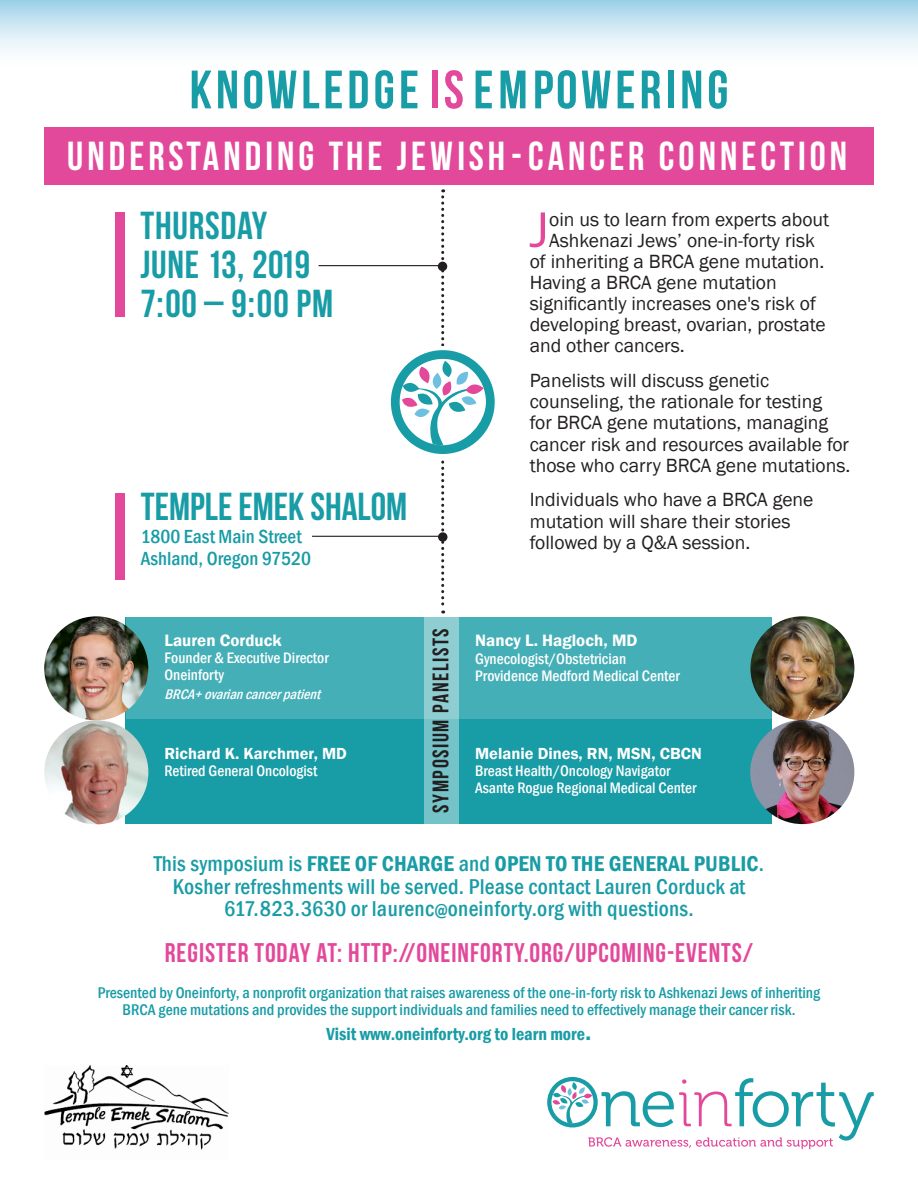
<style>
.page{position:relative;width:918px;height:1188px;background:#fff}
.page>*{position:absolute;margin:0;border:0;box-sizing:border-box;transform-origin:0 0}
.t1{font:54px "Bebas Neue";letter-spacing:.075em;color:#189ca6}
.t2{font:51.45px "Franklin Gothic";color:#e3499a}
.t3{font:40.5px "Bebas Neue";letter-spacing:.1em;color:#fff}
.t4{font:39px "Bebas Neue";color:#189ca6}
.t5{font:39px "Bebas Neue";letter-spacing:.02em;color:#189ca6}
.t6{font:27px "Bebas Neue";letter-spacing:.035em;color:#e3499a}
.t7{font:22.5px "Bebas Neue";letter-spacing:.07em;color:#231f20}
.t8{font:500 condensed 22.05px "Franklin Gothic";letter-spacing:.01em;color:#189ca6}
.t9{font:600 condensed 22.05px "Franklin Gothic";letter-spacing:.01em;color:#189ca6}
.t10{font:19.65px/21.1px "Franklin Gothic";color:#231f20}
.t11{font:500 condensed 19.5px "Franklin Gothic";color:#189ca6}
.t12{font:600 condensed 18px "Franklin Gothic";color:#189ca6}
.t13{font:600 16.95px "Franklin Gothic";color:#fff}
.t14{font:600 16.5px "Franklin Gothic";color:#fff}
.t15{font:500 condensed 15.9px "Franklin Gothic";color:#189ca6}
.t16{font:500 condensed 15.6px "Franklin Gothic";color:#fff}
.t17{font:italic 500 condensed 14.25px "Franklin Gothic";color:#fff}
.s1{color:#e3499a}
.s2{font-weight:500}
.s3{font-size:20.55px}
.s4{font-size:24.9px}
</style>
<div class="page">
<div style="left:125px;top:617px;width:647px;height:207px;background:#189ca6"></div>
<div style="left:126px;top:617px;width:646px;height:102px;background:#45afb7"></div>
<div style="left:44px;top:127px;width:830px;height:58px;background:#e3499a"></div>
<hr style="left:319px;top:265px;width:125px;height:1px;background:#231f20">
<hr style="left:312px;top:536px;width:132px;height:1px;background:#231f20">
<svg style="left:547px;top:1077px;width:327px;height:72px"></svg>
<svg style="left:391px;top:189px;width:104px;height:425px"></svg>
<div style="left:115px;top:212px;width:9px;height:105px;background:#e3499a"></div>
<div style="left:115px;top:493px;width:10px;height:87px;background:#e3499a"></div>
<div style="left:0;top:0;width:918px;height:70px;background:linear-gradient(to bottom,#a5d4ea,#fff)"></div>
<img style="left:750px;top:616px;width:104px;height:104px;border-radius:52px">
<img style="left:44px;top:616px;width:104px;height:104px;border-radius:52px">
<div style="left:424px;top:617px;width:34px;height:207px;background:linear-gradient(to right,#80c8ce,#80c8ce)"></div>
<img style="left:44px;top:720px;width:104px;height:104px;border-radius:52px">
<img style="left:750px;top:720px;width:104px;height:104px;border-radius:52px">
<img style="left:44px;top:1066px;width:185px;height:84px">
<p class="t1" style="left:190px;top:60px;width:540px">KNOWLEDGE <span class="s1">IS</span> EMPOWERING</p>
<p class="t3" style="left:67px;top:134px;width:781px">UNDERSTANDING THE JEWISH-CANCER CONNECTION</p>
<p class="t5" style="left:140px;top:205px;width:129px">THURSDAY</p>
<p class="t4" style="left:140px;top:244px;width:171px">JUNE 13, 2019</p>
<p class="t4" style="left:140px;top:283px;width:194px">7:00 – 9:00 PM</p>
<p class="t4" style="left:141px;top:485px;width:268px">TEMPLE EMEK SHALOM</p>
<p class="t11" style="left:141px;top:523px;width:162px">1800 East Main Street</p>
<p class="t11" style="left:141px;top:546px;width:172px">Ashland, Oregon 97520</p>
<p class="t13" style="left:165px;top:630px;width:119px">Lauren Corduck</p>
<p class="t16" style="left:165px;top:647px;width:166px">Founder &amp; Executive Director</p>
<p class="t16" style="left:165px;top:664px;width:61px">Oneinforty</p>
<p class="t17" style="left:165px;top:685px;width:162px">BRCA+ovariancancerpatient</p>
<p class="t14" style="left:164px;top:743px;width:184px">Richard K. Karchmer, MD</p>
<p class="t16" style="left:164px;top:761px;width:155px">Retired General Oncologist</p>
<p class="t2" style="left:530px;top:198px;width:21px">J</p>
<p class="t10" style="left:549px;top:209px;width:282px">oin us to learn from experts about</p>
<p class="t10" style="left:549px;top:230px;width:267px">Ashkenazi Jews’ one-in-forty risk</p>
<p class="t10" style="left:530px;top:251px;width:296px">of inheriting a BRCA gene mutation.</p>
<p class="t10" style="left:530px;top:272px;width:249px">Having a BRCA gene mutation</p>
<p class="t10" style="left:530px;top:293px;width:288px">significantly increases one's risk of</p>
<p class="t10" style="left:530px;top:315px;width:297px">developing breast, ovarian, prostate</p>
<p class="t10" style="left:530px;top:336px;width:157px">and other cancers.</p>
<p class="t10" style="left:530px;top:370px;width:322px">Panelists will discuss genetic counseling, the rationale for testing<br>for BRCA gene mutations, managing cancer risk and resources available for those who carry BRCA gene mutations.</p>
<p class="t10" style="left:530px;top:490px;width:285px">Individuals who have a BRCA gene mutation will share their stories followed by a Q&amp;A session.</p>
<p class="t7" style="left:429px;top:813px;width:186px;rotate:-90deg">SYMPOSIUM PANELISTS</p>
<p class="t13" style="left:475px;top:630px;width:164px">Nancy L. Hagloch, MD</p>
<p class="t16" style="left:475px;top:648px;width:152px">Gynecologist/Obstetrician</p>
<p class="t16" style="left:475px;top:665px;width:206px">Providence Medford Medical Center</p>
<p class="t14" style="left:475px;top:743px;width:228px">Melanie Dines, RN, MSN, CBCN</p>
<p class="t16" style="left:475px;top:761px;width:197px">Breast Health/Oncology Navigator</p>
<p class="t16" style="left:475px;top:778px;width:223px">Asante Rogue Regional Medical Center</p>
<p class="t9" style="left:154px;top:849px;width:612px"><span class="s2">This symposium is</span> FREE OF CHARGE <span class="s2">and</span> OPEN TO THE GENERAL PUBLIC<span class="s2">.</span></p>
<p class="t8" style="left:173px;top:872px;width:574px">Kosher refreshments will be served. Please contact Lauren Corduck at</p>
<p class="t8" style="left:224px;top:895px;width:471px">617.823.3630 or laurenc<span class="s3">@</span>oneinforty.org with questions.</p>
<p class="t6" style="left:165px;top:937px;width:590px">REGISTER TODAY AT: HTTP://ONEINFORTY.ORG/UPCOMING-EVENTS/</p>
<p class="t15" style="left:98px;top:982px;width:724px">Presented by Oneinforty, a nonprofit organization that raises awareness of the one-in-forty risk to Ashkenazi Jews of inheriting</p>
<p class="t15" style="left:122px;top:999px;width:675px">BRCA gene mutations and provides the support individuals and families need to effectively manage their cancer risk.</p>
<p class="t12" style="left:327px;top:1022px;width:266px">Visit www.oneinforty.org to learn more<span class="s4">.</span></p>
</div>
